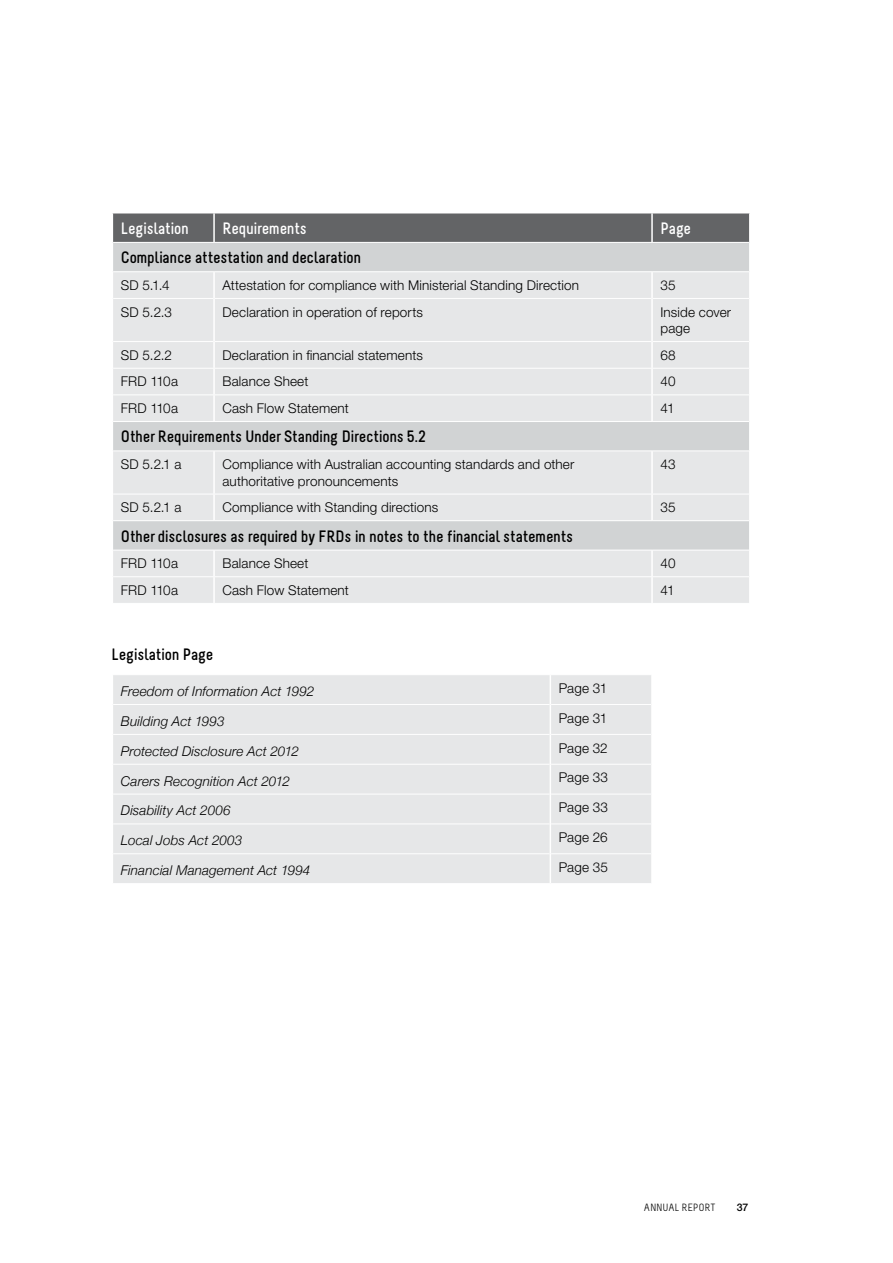
<style>
.page{position:relative;width:893px;height:1263px;background:#fff}
.page>*{position:absolute;margin:0;border:0;box-sizing:border-box;transform-origin:0 0}
.t1{font:700 16.5px "Melbourne";letter-spacing:-.005em;color:#000}
.t2{font:700 16.5px "Melbourne";letter-spacing:-.005em;color:#fff}
.t3{font:300 13.5px/16.5px "Helvetica Neue LT Std";letter-spacing:.01em;color:#000}
.t4{font:italic 300 13.5px "Helvetica Neue";letter-spacing:.01em;color:#000}
.t5{font:10.5px "Melbourne";letter-spacing:.025em;color:#000}
.t6{font:500 10.5px "Helvetica Neue LT Std";color:#000}
</style>
<div class="page">
<div style="left:113px;top:243px;width:636px;height:207px;background:#d1d3d4"></div>
<div style="left:113px;top:272px;width:636px;height:149px;background:#e6e7e8"></div>
<svg style="left:113px;top:451px;width:636px;height:152px;background:#e2e3e4"></svg>
<hr style="left:113px;top:298px;width:100px;height:1px;background:#fff">
<hr style="left:215px;top:298px;width:436px;height:1px;background:#fff">
<hr style="left:653px;top:298px;width:96px;height:1px;background:#fff">
<hr style="left:113px;top:341px;width:100px;height:1px;background:#fff">
<hr style="left:215px;top:341px;width:436px;height:1px;background:#fff">
<hr style="left:653px;top:341px;width:96px;height:1px;background:#fff">
<svg style="left:112px;top:213px;width:637px;height:29px;background:#666769"></svg>
<hr style="left:213px;top:213px;width:2px;height:29px;background:#fff">
<hr style="left:651px;top:213px;width:2px;height:29px;background:#fff">
<hr style="left:213px;top:272px;width:2px;height:26px;background:#fff">
<hr style="left:651px;top:272px;width:2px;height:26px;background:#fff">
<hr style="left:213px;top:451px;width:2px;height:43px;background:#fff">
<hr style="left:213px;top:494px;width:2px;height:26px;background:#fff">
<hr style="left:213px;top:550px;width:2px;height:26px;background:#fff">
<hr style="left:213px;top:577px;width:2px;height:26px;background:#fff">
<hr style="left:213px;top:298px;width:2px;height:44px;background:#fff">
<hr style="left:651px;top:298px;width:2px;height:44px;background:#fff">
<hr style="left:213px;top:342px;width:2px;height:26px;background:#fff">
<hr style="left:651px;top:342px;width:2px;height:26px;background:#fff">
<hr style="left:213px;top:369px;width:2px;height:25px;background:#fff">
<hr style="left:651px;top:369px;width:2px;height:25px;background:#fff">
<hr style="left:213px;top:395px;width:2px;height:26px;background:#fff">
<hr style="left:651px;top:395px;width:2px;height:26px;background:#fff">
<hr style="left:113px;top:368px;width:101px;height:1px;background:#fff">
<hr style="left:214px;top:368px;width:438px;height:1px;background:#fff">
<hr style="left:113px;top:394px;width:101px;height:1px;background:#fff">
<hr style="left:214px;top:394px;width:438px;height:1px;background:#fff">
<hr style="left:113px;top:421px;width:101px;height:1px;background:#fff">
<hr style="left:214px;top:421px;width:438px;height:1px;background:#fff">
<hr style="left:652px;top:368px;width:97px;height:1px;background:#fff">
<hr style="left:652px;top:394px;width:97px;height:1px;background:#fff">
<hr style="left:652px;top:421px;width:97px;height:1px;background:#fff">
<hr style="left:651px;top:451px;width:2px;height:43px;background:#fff">
<hr style="left:651px;top:494px;width:2px;height:26px;background:#fff">
<hr style="left:651px;top:550px;width:2px;height:26px;background:#fff">
<hr style="left:651px;top:577px;width:2px;height:26px;background:#fff">
<hr style="left:113px;top:271px;width:101px;height:1px;background:#fff">
<hr style="left:214px;top:271px;width:438px;height:1px;background:#fff">
<hr style="left:113px;top:494px;width:101px;height:1px;background:#fff">
<hr style="left:214px;top:494px;width:438px;height:1px;background:#fff">
<hr style="left:113px;top:520px;width:101px;height:1px;background:#fff">
<hr style="left:214px;top:520px;width:438px;height:1px;background:#fff">
<hr style="left:113px;top:550px;width:101px;height:1px;background:#fff">
<hr style="left:214px;top:550px;width:438px;height:1px;background:#fff">
<hr style="left:113px;top:576px;width:101px;height:1px;background:#fff">
<hr style="left:214px;top:576px;width:438px;height:1px;background:#fff">
<hr style="left:652px;top:271px;width:97px;height:1px;background:#fff">
<hr style="left:652px;top:494px;width:97px;height:1px;background:#fff">
<hr style="left:652px;top:520px;width:97px;height:1px;background:#fff">
<hr style="left:652px;top:550px;width:97px;height:1px;background:#fff">
<hr style="left:652px;top:576px;width:97px;height:1px;background:#fff">
<div style="left:113px;top:675px;width:538px;height:208px;background:#e6e7e8"></div>
<hr style="left:113px;top:704px;width:437px;height:1px;background:#fff">
<hr style="left:551px;top:704px;width:100px;height:1px;background:#fff">
<hr style="left:113px;top:734px;width:437px;height:1px;background:#fff">
<hr style="left:551px;top:734px;width:100px;height:1px;background:#fff">
<hr style="left:113px;top:764px;width:437px;height:1px;background:#fff">
<hr style="left:551px;top:764px;width:100px;height:1px;background:#fff">
<hr style="left:113px;top:794px;width:437px;height:1px;background:#fff">
<hr style="left:551px;top:794px;width:100px;height:1px;background:#fff">
<hr style="left:113px;top:823px;width:437px;height:1px;background:#fff">
<hr style="left:551px;top:823px;width:100px;height:1px;background:#fff">
<hr style="left:113px;top:853px;width:437px;height:1px;background:#fff">
<hr style="left:551px;top:853px;width:100px;height:1px;background:#fff">
<svg style="left:550px;top:675px;width:1px;height:29px"></svg>
<hr style="left:550px;top:704px;width:1px;height:30px;background:#fff">
<hr style="left:550px;top:734px;width:1px;height:30px;background:#fff">
<hr style="left:550px;top:764px;width:1px;height:30px;background:#fff">
<hr style="left:550px;top:794px;width:1px;height:30px;background:#fff">
<hr style="left:550px;top:824px;width:1px;height:30px;background:#fff">
<svg style="left:550px;top:854px;width:1px;height:29px"></svg>
<p class="t2" style="left:121px;top:219px;width:69px">Legislation</p>
<p class="t2" style="left:223px;top:219px;width:86px">Requirements</p>
<p class="t2" style="left:661px;top:219px;width:32px">Page</p>
<p class="t1" style="left:121px;top:249px;width:241px">Compliance attestation and declaration</p>
<p class="t3" style="left:121px;top:277px;width:50px">SD 5.1.4</p>
<p class="t3" style="left:223px;top:277px;width:358px">Attestation for compliance with Ministerial Standing Direction</p>
<p class="t3" style="left:660px;top:277px;width:17px">35</p>
<p class="t3" style="left:121px;top:303px;width:53px">SD 5.2.3</p>
<p class="t3" style="left:223px;top:303px;width:202px">Declaration in operation of reports</p>
<p class="t3" style="left:660px;top:303px;width:72px">Inside cover page</p>
<p class="t3" style="left:121px;top:346px;width:53px">SD 5.2.2</p>
<p class="t3" style="left:223px;top:346px;width:202px">Declaration in financial statements</p>
<p class="t3" style="left:660px;top:346px;width:17px">68</p>
<p class="t3" style="left:121px;top:373px;width:59px">FRD 110a</p>
<p class="t3" style="left:223px;top:373px;width:87px">Balance Sheet</p>
<p class="t3" style="left:660px;top:373px;width:17px">40</p>
<p class="t3" style="left:121px;top:400px;width:59px">FRD 110a</p>
<p class="t3" style="left:223px;top:400px;width:128px">Cash Flow Statement</p>
<p class="t3" style="left:660px;top:400px;width:16px">41</p>
<p class="t1" style="left:121px;top:428px;width:306px">Other Requirements Under Standing Directions 5.2</p>
<p class="t3" style="left:121px;top:456px;width:62px">SD 5.2.1 a</p>
<p class="t3" style="left:223px;top:456px;width:353px">Compliance with Australian accounting standards and other authoritative pronouncements</p>
<p class="t3" style="left:660px;top:456px;width:17px">43</p>
<p class="t3" style="left:121px;top:499px;width:62px">SD 5.2.1 a</p>
<p class="t3" style="left:223px;top:499px;width:217px">Compliance with Standing directions</p>
<p class="t3" style="left:660px;top:499px;width:17px">35</p>
<p class="t1" style="left:121px;top:527px;width:454px">Other disclosures as required by FRDs in notes to the financial statements</p>
<p class="t3" style="left:121px;top:555px;width:59px">FRD 110a</p>
<p class="t3" style="left:223px;top:555px;width:87px">Balance Sheet</p>
<p class="t3" style="left:660px;top:555px;width:17px">40</p>
<p class="t3" style="left:121px;top:581px;width:59px">FRD 110a</p>
<p class="t3" style="left:223px;top:581px;width:128px">Cash Flow Statement</p>
<p class="t3" style="left:660px;top:581px;width:16px">41</p>
<p class="t1" style="left:112px;top:645px;width:103px">Legislation Page</p>
<p class="t4" style="left:121px;top:680px;width:195px">Freedom of Information Act 1992</p>
<p class="t3" style="left:559px;top:679px;width:50px">Page 31</p>
<p class="t4" style="left:121px;top:710px;width:105px">Building Act 1993</p>
<p class="t3" style="left:559px;top:709px;width:50px">Page 31</p>
<p class="t4" style="left:121px;top:740px;width:180px">Protected Disclosure Act 2012</p>
<p class="t3" style="left:559px;top:739px;width:50px">Page 32</p>
<p class="t4" style="left:121px;top:770px;width:171px">Carers Recognition Act 2012</p>
<p class="t3" style="left:559px;top:769px;width:51px">Page 33</p>
<p class="t4" style="left:121px;top:800px;width:111px">Disability Act 2006</p>
<p class="t3" style="left:559px;top:799px;width:51px">Page 33</p>
<p class="t4" style="left:121px;top:830px;width:123px">Local Jobs Act 2003</p>
<p class="t3" style="left:559px;top:829px;width:50px">Page 26</p>
<p class="t4" style="left:121px;top:860px;width:191px">Financial Management Act 1994</p>
<p class="t3" style="left:559px;top:859px;width:51px">Page 35</p>
<p class="t5" style="left:644px;top:1202px;width:73px">ANNUAL REPORT</p>
<p class="t6" style="left:737px;top:1201px;width:13px">37</p>
</div>
